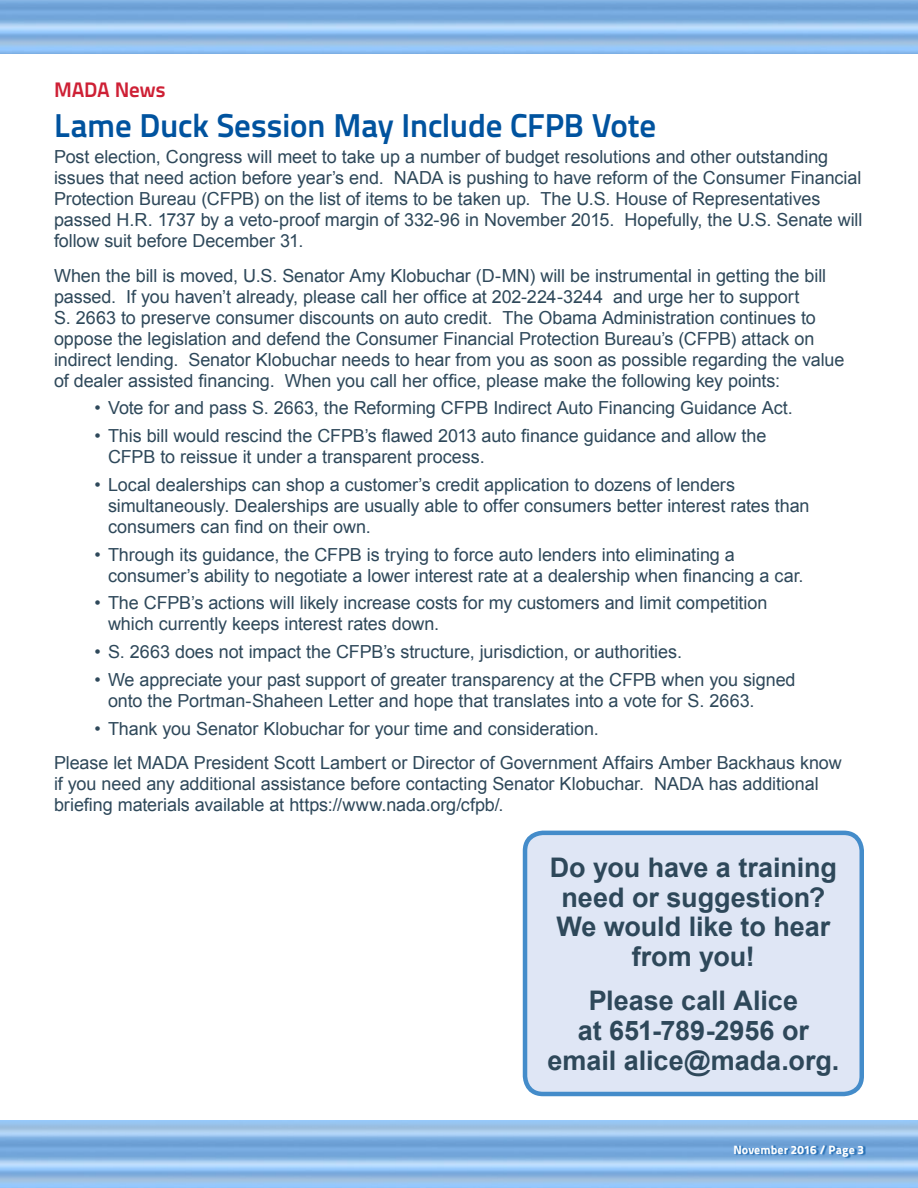
<style>
.page{position:relative;width:918px;height:1188px;background:#fff}
.page>*{position:absolute;margin:0;border:0;box-sizing:border-box;transform-origin:0 0}
.t1{font:700 33px "Titillium Text 22 L";letter-spacing:-.015em;color:#00539f}
.t2{font:700 27px/30px "Arial";color:#2e485a;text-align:center}
.t3{font:700 21px "Titillium Text 22 L";letter-spacing:-.005em;color:#ce2035}
.t4{font:18px/21px "Arial";letter-spacing:-.005em;color:#2e485a}
.t5{font:800 12px "Titillium Text 22 L";letter-spacing:.01em;color:#fff}
</style>
<div class="page">
<div style="left:735px;top:1145px;width:131px;height:14px;background:#00539f;opacity:.75"></div>
<div style="left:525px;top:833px;width:337px;height:261px;background:#dfe6f5;border-radius:18px"></div>
<div style="left:523px;top:831px;width:341px;height:265px;border:4px solid #448cca;border-radius:18px"></div>
<p class="t3" style="left:54px;top:73px;width:113px">MADA News</p>
<h1 class="t1" style="left:54px;top:100px;width:604px">Lame Duck Session May Include CFPB Vote</h1>
<p class="t4" style="left:54px;top:146px;width:810px">Post election, Congress will meet to take up a number of budget resolutions and other outstanding issues that need action before year’s end. NADA is pushing to have reform of the Consumer Financial Protection Bureau (CFPB) on the list of items to be taken up. The U.S. House of Representatives passed H.R. 1737 by a veto-proof margin of 332-96 in November 2015. Hopefully, the U.S. Senate will follow suit before December 31.</p>
<p class="t4" style="left:54px;top:265px;width:792px">When the bill is moved, U.S. Senator Amy Klobuchar (D-MN) will be instrumental in getting the bill passed. If you haven’t already, please call her office at 202-224-3244 and urge her to support<br>S. 2663 to preserve consumer discounts on auto credit. The Obama Administration continues to oppose the legislation and defend the Consumer Financial Protection Bureau’s (CFPB) attack on indirect lending. Senator Klobuchar needs to hear from you as soon as possible regarding the value of dealer assisted financing. When you call her office, please make the following key points:</p>
<p class="t4" style="left:94px;top:398px;width:700px">• Vote for and pass S. 2663, the Reforming CFPB Indirect Auto Financing Guidance Act.</p>
<p class="t4" style="left:108px;top:426px;width:660px;text-indent:-14px">• This bill would rescind the CFPB’s flawed 2013 auto finance guidance and allow the<br>CFPB to reissue it under a transparent process.</p>
<p class="t4" style="left:108px;top:474px;width:703px;text-indent:-14px">• Local dealerships can shop a customer’s credit application to dozens of lenders simultaneously. Dealerships are usually able to offer consumers better interest rates than consumers can find on their own.</p>
<p class="t4" style="left:108px;top:544px;width:697px;text-indent:-14px">• Through its guidance, the CFPB is trying to force auto lenders into eliminating a consumer’s ability to negotiate a lower interest rate at a dealership when financing a car.</p>
<p class="t4" style="left:108px;top:593px;width:661px;text-indent:-14px">• The CFPB’s actions will likely increase costs for my customers and limit competition which currently keeps interest rates down.</p>
<p class="t4" style="left:94px;top:642px;width:589px">• S. 2663 does not impact the CFPB’s structure, jurisdiction, or authorities.</p>
<p class="t4" style="left:108px;top:669px;width:689px;text-indent:-14px">• We appreciate your past support of greater transparency at the CFPB when you signed onto the Portman-Shaheen Letter and hope that translates into a vote for S. 2663.</p>
<p class="t4" style="left:54px;top:711px;width:789px;line-height:34.5px;text-indent:40px">• Thank you Senator Klobuchar for your time and consideration.<br>Please let MADA President Scott Lambert or Director of Government Affairs Amber Backhaus know</p>
<p class="t4" style="left:54px;top:774px;width:766px">if you need any additional assistance before contacting Senator Klobuchar. NADA has additional briefing materials available at https://www.nada.org/cfpb/.</p>
<h2 class="t2" style="left:550px;top:853px;width:289px">Do you have a training need or suggestion?<br>We would like to hear from you!</h2>
<h2 class="t2" style="left:548px;top:986px;width:293px">Please call Alice<br>at 651-789-2956 or email alice@mada.org.</h2>
<p class="t5" style="left:733px;top:1140px;width:132px">November 2016 / Page 3</p>
</div>
